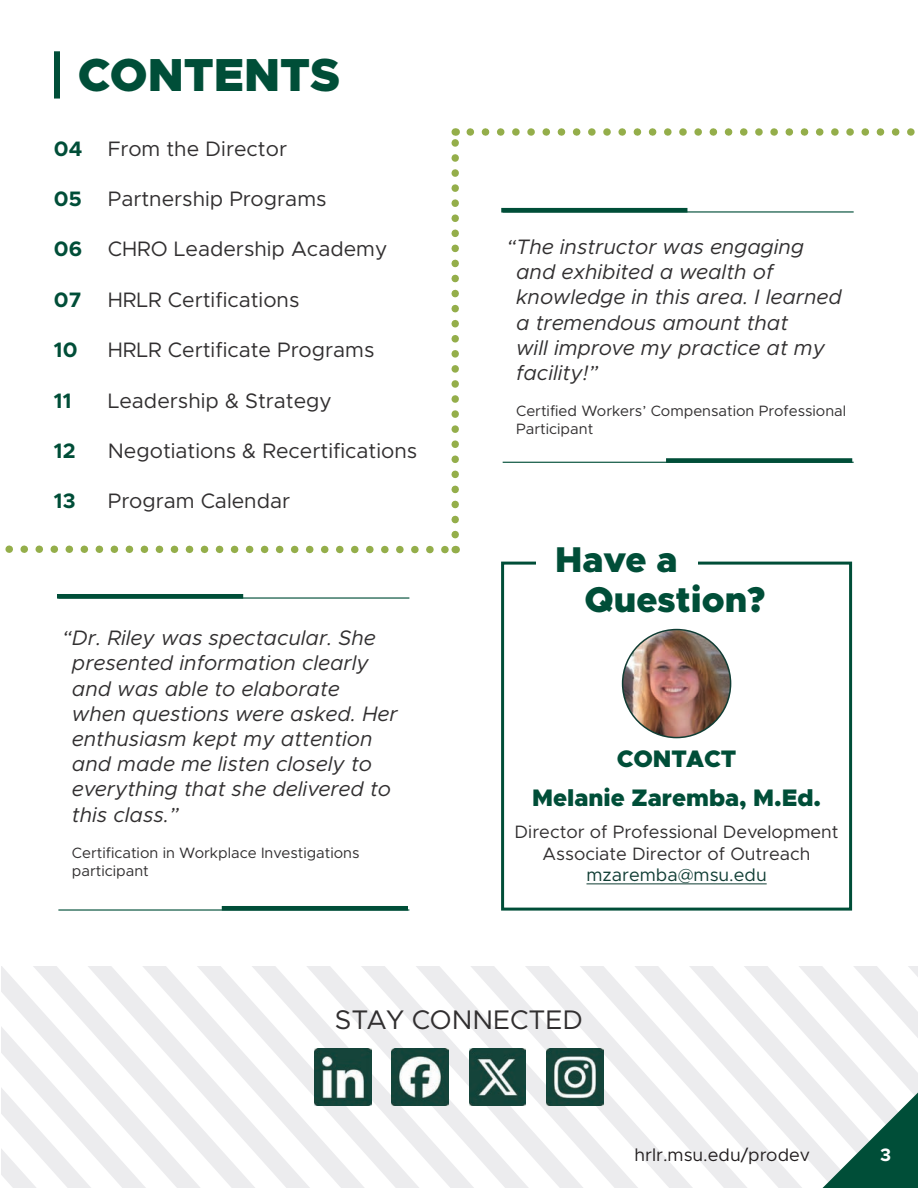
<style>
.page{position:relative;width:918px;height:1188px;background:#fff}
.page>*{position:absolute;margin:0;border:0;box-sizing:border-box;transform-origin:0 0}
.t1{font:900 46.5px "Metropolis";color:#004e38}
.t2{font:900 36px/40.5px "Metropolis";color:#004e38}
.t3{font:27px "Metropolis";color:#312f30}
.t4{font:900 24px/39px "Metropolis";color:#004e38;text-align:center}
.t5{font:italic 21px/25.2px "Metropolis";color:#312f30}
.t6{font:21px "Metropolis";color:#312f30}
.t7{font:700 21px "Metropolis";color:#004e38}
.t8{font:18px/21.6px "Metropolis";color:#312f30;text-align:center}
.t9{font:18px "Metropolis";color:#231f20}
.t10{font:18px "Metropolis";color:#103d34}
.t11{font:700 18px "Metropolis";color:#fff}
.t12{font:15px/18px "Metropolis";color:#312f30}
</style>
<div class="page">
<svg style="left:5px;top:545px;width:443px;height:8px"></svg>
<svg style="left:451px;top:128px;width:8px;height:407px"></svg>
<svg style="left:470px;top:128px;width:445px;height:8px"></svg>
<svg style="left:2px;top:967px;width:916px;height:221px"></svg>
<svg style="left:823px;top:1093px;width:95px;height:95px"></svg>
<div style="left:54px;top:51px;width:6px;height:48px;background:#004e38"></div>
<div style="left:501px;top:208px;width:186px;height:5px;background:#004e38"></div>
<hr style="left:503px;top:211px;width:351px;height:2px;background:#004e38">
<div style="left:666px;top:458px;width:186px;height:5px;background:#004e38"></div>
<hr style="left:503px;top:462px;width:351px;height:1px;background:#004e38">
<img style="left:546px;top:1048px;width:57px;height:57px">
<img style="left:392px;top:1049px;width:57px;height:56px">
<img style="left:469px;top:1049px;width:57px;height:56px">
<img style="left:315px;top:1049px;width:56px;height:56px">
<div style="left:501px;top:562px;width:351px;height:349px;border:3px solid #004e38"></div>
<hr style="left:586px;top:884px;width:181px;height:1px;background:#103d34">
<div style="left:536px;top:539px;width:162px;height:52px;background:#fff"></div>
<img style="left:623px;top:630px;width:108px;height:108px;border-radius:54px">
<div style="left:622px;top:629px;width:109px;height:109px;border:2px solid #103d34;border-radius:50%"></div>
<div style="left:57px;top:594px;width:186px;height:5px;background:#004e38"></div>
<hr style="left:58px;top:597px;width:351px;height:2px;background:#004e38">
<div style="left:222px;top:906px;width:186px;height:5px;background:#004e38"></div>
<hr style="left:58px;top:909px;width:351px;height:2px;background:#004e38">
<h1 class="t1" style="left:78px;top:45px;width:264px">CONTENTS</h1>
<p class="t7" style="left:54px;top:135px;width:30px">04</p>
<p class="t7" style="left:54px;top:186px;width:29px">05</p>
<p class="t7" style="left:54px;top:236px;width:30px">06</p>
<p class="t7" style="left:54px;top:286px;width:29px">07</p>
<p class="t7" style="left:54px;top:337px;width:25px">10</p>
<p class="t7" style="left:54px;top:387px;width:19px">11</p>
<p class="t7" style="left:54px;top:438px;width:23px">12</p>
<p class="t7" style="left:54px;top:488px;width:23px">13</p>
<p class="t6" style="left:108px;top:135px;width:181px">From the Director</p>
<p class="t6" style="left:108px;top:186px;width:220px">Partnership Programs</p>
<p class="t6" style="left:108px;top:236px;width:281px">CHRO Leadership Academy</p>
<p class="t6" style="left:108px;top:287px;width:193px">HRLR Certifications</p>
<p class="t6" style="left:108px;top:337px;width:268px">HRLR Certificate Programs</p>
<p class="t6" style="left:108px;top:387px;width:226px">Leadership &amp; Strategy</p>
<p class="t6" style="left:108px;top:438px;width:311px">Negotiations &amp; Recertifications</p>
<p class="t6" style="left:108px;top:488px;width:184px">Program Calendar</p>
<p class="t5" style="left:72px;top:625px;width:327px;text-indent:-10px">“Dr. Riley was spectacular. She presented information clearly and was able to elaborate when questions were asked. Her enthusiasm kept my attention and made me listen closely to everything that she delivered to this class.”</p>
<p class="t12" style="left:72px;top:843px;width:289px">Certification in Workplace Investigations participant</p>
<p class="t5" style="left:516px;top:234px;width:327px;text-indent:-10px">“The instructor was engaging and exhibited a wealth of knowledge in this area. I learned a tremendous amount that<br>will improve my practice at my facility!”</p>
<p class="t12" style="left:516px;top:402px;width:332px">Certified Workers’ Compensation Professional<br>Participant</p>
<h2 class="t2" style="left:584px;top:539px;width:182px;text-indent:-29px">Have a<br>Question?</h2>
<p class="t4" style="left:532px;top:739px;width:291px">CONTACT<br>Melanie Zaremba, M.Ed.</p>
<p class="t8" style="left:515px;top:821px;width:326px">Director of Professional Development<br>Associate Director of Outreach</p>
<p class="t10" style="left:587px;top:864px;width:182px">mzaremba@msu.edu</p>
<p class="t3" style="left:335px;top:1003px;width:250px">STAY CONNECTED</p>
<p class="t9" style="left:634px;top:1144px;width:177px">hrlr.msu.edu/prodev</p>
<p class="t11" style="left:880px;top:1143px;width:12px">3</p>
</div>
